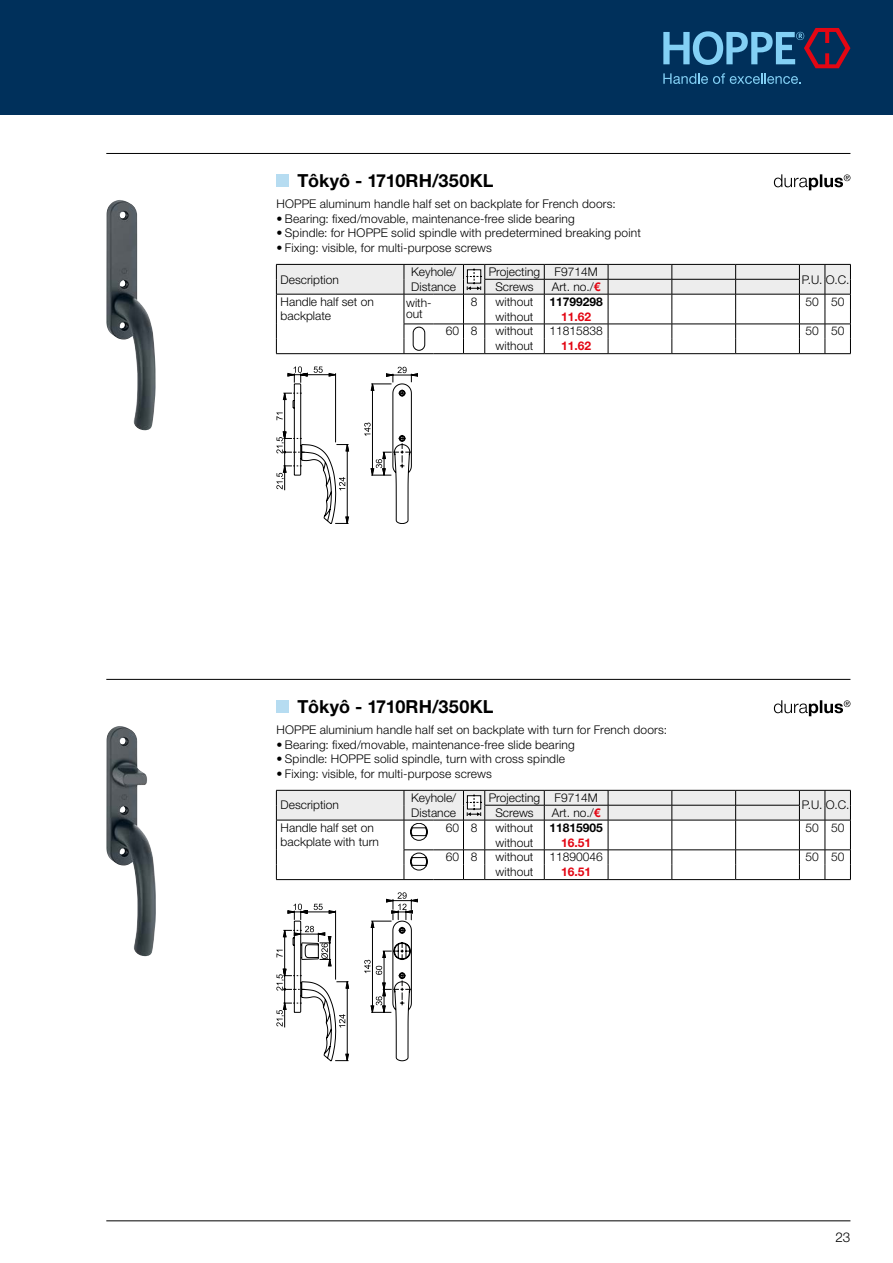
<style>
.page{position:relative;width:893px;height:1263px;background:#fff}
.page>*{position:absolute;margin:0;border:0;box-sizing:border-box;transform-origin:0 0}
.t1{font:700 18px "Helvetica Neue LTW1 G";color:#000}
.t2{font:300 13.5px "Helvetica Neue LTW1 G";color:#000}
.t3{font:300 12px/14.4px "Helvetica Neue LTW1 G";letter-spacing:.005em;color:#000}
.t4{font:700 12px "Helvetica Neue LTW1 G";color:#e30613}
.t5{font:700 12px "Helvetica Neue LTW1 G";color:#000}
.s1{font-weight:700;color:#e30613}
</style>
<div class="page">
<div style="left:0;top:0;width:893px;height:115px;background:#00305b"></div>
<hr style="left:106px;top:1220px;width:744px;height:1px;background:#000">
<img style="left:106px;top:200px;width:50px;height:230px">
<svg style="left:774px;top:174px;width:76px;height:16px"></svg>
<svg style="left:276px;top:264px;width:575px;height:90px"></svg>
<div style="left:413px;top:327px;width:12px;height:24px;border:1px solid #000;border-radius:6px"></div>
<svg style="left:276px;top:366px;width:142px;height:158px"></svg>
<div style="left:276px;top:174px;width:13px;height:13px;background:#b6dcf1"></div>
<hr style="left:106px;top:153px;width:744px;height:1px;background:#000">
<img style="left:106px;top:726px;width:50px;height:230px">
<svg style="left:774px;top:700px;width:76px;height:16px"></svg>
<svg style="left:276px;top:790px;width:575px;height:90px"></svg>
<svg style="left:276px;top:892px;width:142px;height:169px"></svg>
<div style="left:276px;top:700px;width:13px;height:13px;background:#b6dcf1"></div>
<hr style="left:106px;top:679px;width:744px;height:1px;background:#000">
<svg style="left:663px;top:28px;width:187px;height:56px"></svg>
<h1 class="t1" style="left:298px;top:170px;width:197px">Tôkyô - 1710RH/350KL</h1>
<p class="t3" style="left:276px;top:197px;width:341px">HOPPE aluminum handle half set on backplate for French doors:</p>
<p class="t3" style="left:276px;top:211px;width:300px">• Bearing: fixed/movable, maintenance-free slide bearing</p>
<p class="t3" style="left:276px;top:226px;width:366px">• Spindle: for HOPPE solid spindle with predetermined breaking point</p>
<p class="t3" style="left:276px;top:240px;width:217px">• Fixing: visible, for multi-purpose screws</p>
<p class="t3" style="left:281px;top:272px;width:60px">Description</p>
<p class="t3" style="left:411px;top:265px;width:46px">Keyhole/<br>Distance</p>
<p class="t3" style="left:489px;top:265px;width:110px">Projecting F9714M</p>
<p class="t3" style="left:495px;top:279px;width:40px">Screws</p>
<p class="t3" style="left:552px;top:279px;width:50px">Art. no./<span class="s1">€</span></p>
<p class="t3" style="left:802px;top:272px;width:49px">P.U. O.C.</p>
<p class="t3" style="left:281px;top:294px;width:95px">Handle half set on backplate</p>
<p class="t3" style="left:406px;top:298px;width:27px;line-height:10.5px">with&shy;out</p>
<p class="t3" style="left:471px;top:294px;width:8px">8</p>
<p class="t3" style="left:496px;top:294px;width:39px">without</p>
<p class="t5" style="left:549px;top:294px;width:55px">11799298</p>
<p class="t3" style="left:805px;top:294px;width:40px">50 50</p>
<p class="t3" style="left:496px;top:309px;width:39px">without</p>
<p class="t4" style="left:561px;top:309px;width:32px">11.62</p>
<p class="t3" style="left:446px;top:324px;width:33px">60 8</p>
<p class="t3" style="left:496px;top:324px;width:39px">without</p>
<p class="t3" style="left:549px;top:324px;width:55px">11815838</p>
<p class="t3" style="left:805px;top:324px;width:40px">50 50</p>
<p class="t3" style="left:496px;top:339px;width:39px">without</p>
<p class="t4" style="left:561px;top:339px;width:32px">11.62</p>
<h1 class="t1" style="left:298px;top:696px;width:197px">Tôkyô - 1710RH/350KL</h1>
<p class="t3" style="left:276px;top:723px;width:392px">HOPPE aluminium handle half set on backplate with turn for French doors:</p>
<p class="t3" style="left:276px;top:737px;width:300px">• Bearing: fixed/movable, maintenance-free slide bearing</p>
<p class="t3" style="left:276px;top:752px;width:290px">• Spindle: HOPPE solid spindle, turn with cross spindle</p>
<p class="t3" style="left:276px;top:766px;width:217px">• Fixing: visible, for multi-purpose screws</p>
<p class="t3" style="left:281px;top:798px;width:60px">Description</p>
<p class="t3" style="left:411px;top:791px;width:46px">Keyhole/<br>Distance</p>
<p class="t3" style="left:489px;top:790px;width:110px">Projecting F9714M</p>
<p class="t3" style="left:495px;top:805px;width:40px">Screws</p>
<p class="t3" style="left:552px;top:805px;width:50px">Art. no./<span class="s1">€</span></p>
<p class="t3" style="left:802px;top:798px;width:49px">P.U. O.C.</p>
<p class="t3" style="left:281px;top:820px;width:100px">Handle half set on backplate with turn</p>
<p class="t3" style="left:446px;top:820px;width:33px">60 8</p>
<p class="t3" style="left:496px;top:820px;width:39px">without</p>
<p class="t5" style="left:549px;top:820px;width:55px">11815905</p>
<p class="t3" style="left:805px;top:820px;width:40px">50 50</p>
<p class="t3" style="left:496px;top:835px;width:39px">without</p>
<p class="t4" style="left:561px;top:835px;width:32px">16.51</p>
<p class="t3" style="left:446px;top:850px;width:33px">60 8</p>
<p class="t3" style="left:496px;top:850px;width:39px">without</p>
<p class="t3" style="left:549px;top:850px;width:55px">11890046</p>
<p class="t3" style="left:805px;top:850px;width:40px">50 50</p>
<p class="t3" style="left:496px;top:865px;width:39px">without</p>
<p class="t4" style="left:561px;top:864px;width:32px">16.51</p>
<p class="t2" style="left:836px;top:1229px;width:16px">23</p>
</div>
